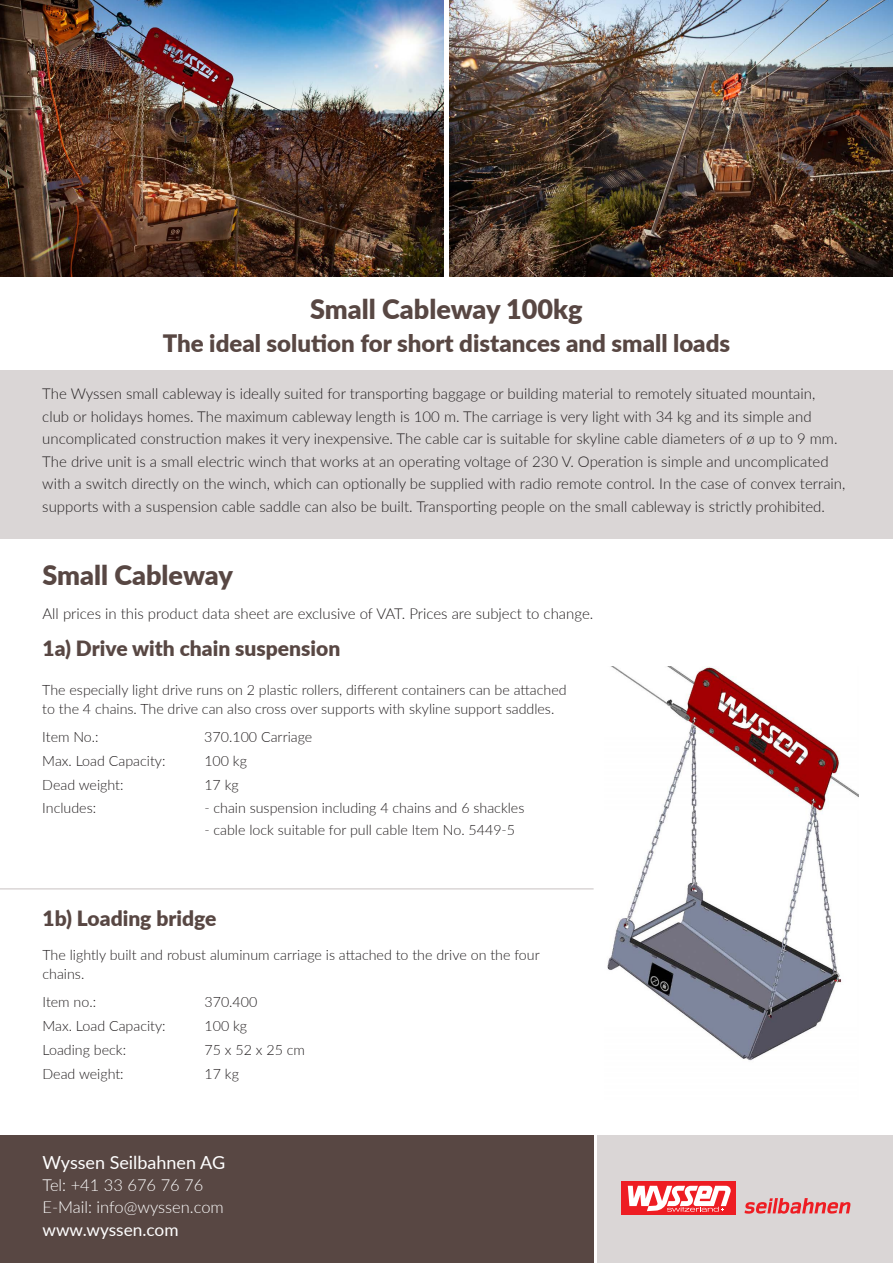
<style>
.page{position:relative;width:893px;height:1263px;background:#fff}
.page>*{position:absolute;margin:0;border:0;box-sizing:border-box;transform-origin:0 0}
.t1{font:900 27px "Lato";color:#584743}
.t2{font:900 24px "Lato";color:#584743}
.t3{font:900 21px "Lato";color:#584743}
.t4{font:18px "Lato";color:#fff}
.t5{font:17.25px "Lato";color:#fff}
.t6{font:300 16.5px/21.9px "Lato";color:#fff}
.t7{font:300 15px/22.5px "Lato";color:#231f20}
.t8{font:300 14.25px/19.5px "Lato";color:#231f20}
</style>
<div class="page">
<div style="left:0;top:371px;width:893px;height:168px;background:#dad6d6"></div>
<div style="left:0;top:1135px;width:594px;height:128px;background:#584743"></div>
<div style="left:598px;top:1135px;width:295px;height:128px;background:#dad6d6"></div>
<div style="left:621px;top:1181px;width:115px;height:33px;background:#ee1d23"></div>
<svg style="left:744px;top:1198px;width:106px;height:16px"></svg>
<svg style="left:628px;top:1186px;width:103px;height:26px"></svg>
<hr style="left:0;top:888px;width:594px;height:2px;background:#dad6d6">
<img style="left:607px;top:667px;width:252px;height:394px">
<img style="left:0;top:0;width:443px;height:276px">
<img style="left:450px;top:0;width:443px;height:276px">
<h1 class="t1" style="left:310px;top:289px;width:274px">Small Cableway 100kg</h1>
<h2 class="t2" style="left:163px;top:325px;width:569px">The ideal solution for short distances and small loads</h2>
<p class="t7" style="left:42px;top:382px;width:805px">The Wyssen small cableway is ideally suited for transporting baggage or building material to remotely situated mountain, club or holidays homes. The maximum cableway length is 100 m. The carriage is very light with 34 kg and its simple and uncomplicated construction makes it very inexpensive. The cable car is suitable for skyline cable diameters of ø up to 9 mm.<br>The drive unit is a small electric winch that works at an operating voltage of 230 V. Operation is simple and uncomplicated with a switch directly on the winch, which can optionally be supplied with radio remote control. In the case of convex terrain, supports with a suspension cable saddle can also be built. Transporting people on the small cableway is strictly prohibited.</p>
<h1 class="t1" style="left:43px;top:555px;width:192px">Small Cableway</h1>
<p class="t7" style="left:43px;top:602px;width:552px">All prices in this product data sheet are exclusive of VAT. Prices are subject to change.</p>
<h3 class="t3" style="left:43px;top:632px;width:299px">1a) Drive with chain suspension</h3>
<p class="t8" style="left:42px;top:679px;width:526px">The especially light drive runs on 2 plastic rollers, different containers can be attached to the 4 chains. The drive can also cross over supports with skyline support saddles.</p>
<p class="t8" style="left:42px;top:727px;width:58px">Item No.:</p>
<p class="t8" style="left:204px;top:727px;width:110px">370.100 Carriage</p>
<p class="t8" style="left:42px;top:750px;width:125px">Max. Load Capacity:</p>
<p class="t8" style="left:204px;top:750px;width:44px">100 kg</p>
<p class="t8" style="left:42px;top:774px;width:83px">Dead weight:</p>
<p class="t8" style="left:204px;top:774px;width:36px">17 kg</p>
<p class="t8" style="left:42px;top:798px;width:55px">Includes:</p>
<p class="t8" style="left:204px;top:798px;width:322px">- chain suspension including 4 chains and 6 shackles</p>
<p class="t8" style="left:204px;top:820px;width:312px">- cable lock suitable for pull cable Item No. 5449-5</p>
<h3 class="t3" style="left:43px;top:903px;width:176px">1b) Loading bridge</h3>
<p class="t8" style="left:43px;top:944px;width:499px">The lightly built and robust aluminum carriage is attached to the drive on the four chains.</p>
<p class="t8" style="left:43px;top:992px;width:55px">Item no.:</p>
<p class="t8" style="left:205px;top:992px;width:54px">370.400</p>
<p class="t8" style="left:43px;top:1016px;width:125px">Max. Load Capacity:</p>
<p class="t8" style="left:205px;top:1016px;width:44px">100 kg</p>
<p class="t8" style="left:43px;top:1039px;width:85px">Loading beck:</p>
<p class="t8" style="left:205px;top:1039px;width:102px">75 x 52 x 25 cm</p>
<p class="t8" style="left:43px;top:1063px;width:83px">Dead weight:</p>
<p class="t8" style="left:205px;top:1063px;width:36px">17 kg</p>
<p class="t4" style="left:43px;top:1150px;width:184px">Wyssen Seilbahnen AG</p>
<p class="t6" style="left:43px;top:1174px;width:183px">Tel: +41 33 676 76 76<br>E-Mail: info@wyssen.com</p>
<p class="t5" style="left:43px;top:1217px;width:138px">www.wyssen.com</p>
</div>
